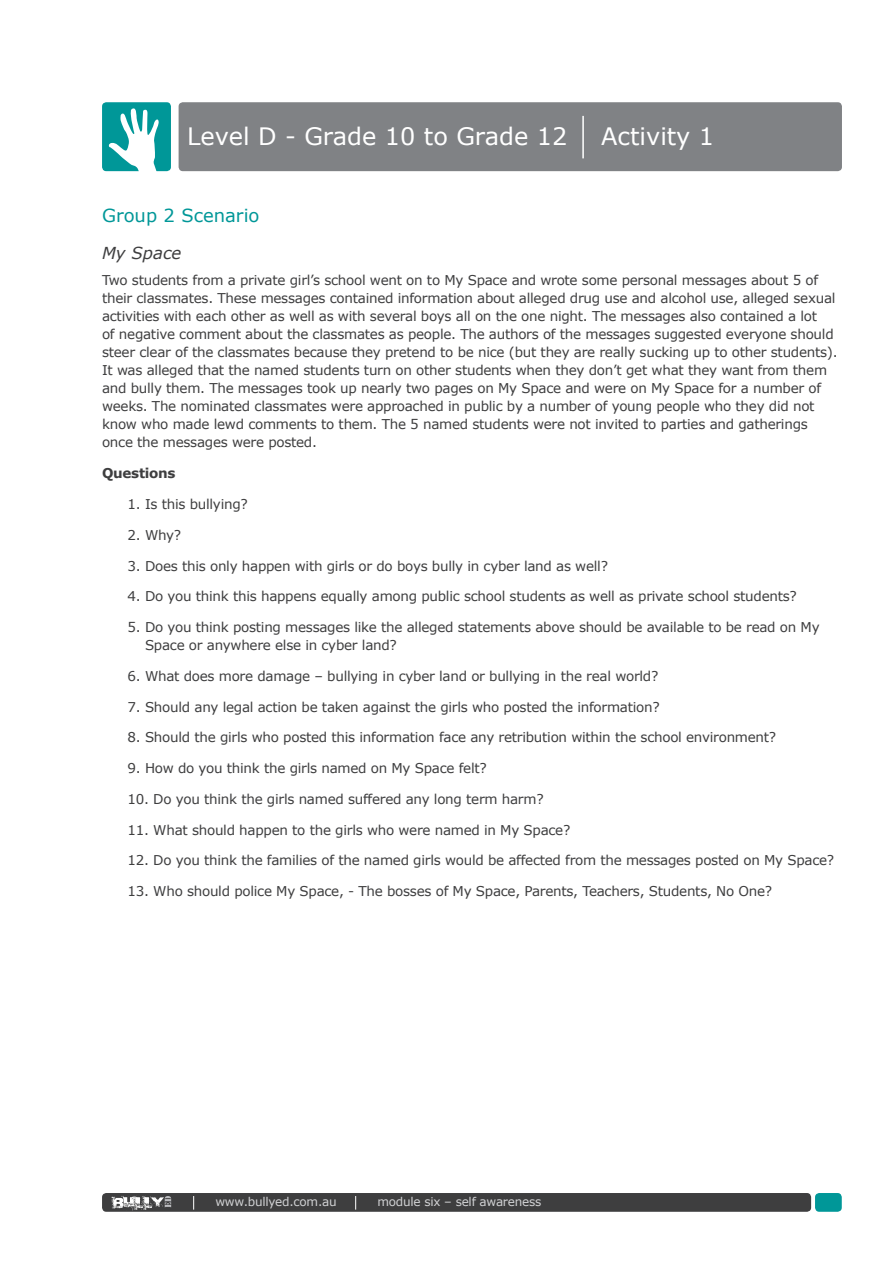
<style>
.page{position:relative;width:893px;height:1263px;background:#fff}
.page>*{position:absolute;margin:0;border:0;box-sizing:border-box;transform-origin:0 0}
.t1{font:24px "Verdana";color:#fff}
.sub_header_6_aqua{font:18px "Verdana";color:#009798}
.sub_header_2{font:italic 16.5px "Verdana";color:#3e3e3f}
.body_copy{font:13.5px/18px "Verdana";letter-spacing:-.02em;color:#3e3e3f}
.body_copy_bold{font:700 13.5px "Verdana";letter-spacing:-.02em;color:#3e3e3f}
.t2{font:12px "Verdana";letter-spacing:-.02em;color:#d1d2d4}
</style>
<div class="page">
<div style="left:815px;top:1193px;width:27px;height:19px;background:#009798;border-radius:4px"></div>
<div style="left:102px;top:1193px;width:709px;height:19px;background:#3e3e3f;border-radius:4px"></div>
<svg style="left:111px;top:1196px;width:60px;height:16px"></svg>
<svg style="left:193px;top:1196px;width:1px;height:13px"></svg>
<svg style="left:355px;top:1196px;width:1px;height:13px"></svg>
<div style="left:179px;top:102px;width:663px;height:69px;background:#808285;border-radius:4px"></div>
<div style="left:102px;top:102px;width:69px;height:69px;background:#009798;border-radius:4px"></div>
<svg style="left:108px;top:108px;width:55px;height:64px"></svg>
<hr style="left:582px;top:116px;width:2px;height:42px;background:#fff">
<p class="t1" style="left:187px;top:121px;width:382px">Level D - Grade 10 to Grade 12</p>
<p class="t1" style="left:601px;top:121px;width:114px">Activity 1</p>
<p class="sub_header_6_aqua" style="left:102px;top:204px;width:159px">Group 2 Scenario</p>
<p class="sub_header_2" style="left:102px;top:242px;width:81px">My Space</p>
<p class="body_copy" style="left:102px;top:271px;width:737px">Two students from a private girl’s school went on to My Space and wrote some personal messages about 5 of their classmates. These messages contained information about alleged drug use and alcohol use, alleged sexual activities with each other as well as with several boys all on the one night. The messages also contained a lot<br>of negative comment about the classmates as people. The authors of the messages suggested everyone should steer clear of the classmates because they pretend to be nice (but they are really sucking up to other students).<br>It was alleged that the named students turn on other students when they don’t get what they want from them and bully them. The messages took up nearly two pages on My Space and were on My Space for a number of weeks. The nominated classmates were approached in public by a number of young people who they did not know who made lewd comments to them. The 5 named students were not invited to parties and gatherings once the messages were posted.</p>
<p class="body_copy_bold" style="left:102px;top:465px;width:75px">Questions</p>
<p class="body_copy" style="left:128px;top:495px;width:122px">1. Is this bullying?</p>
<p class="body_copy" style="left:128px;top:525px;width:55px">2. Why?</p>
<p class="body_copy" style="left:128px;top:556px;width:482px">3. Does this only happen with girls or do boys bully in cyber land as well?</p>
<p class="body_copy" style="left:128px;top:587px;width:671px">4. Do you think this happens equally among public school students as well as private school students?</p>
<p class="body_copy" style="left:145px;top:618px;width:676px;text-indent:-17px">5. Do you think posting messages like the alleged statements above should be available to be read on My<br>Space or anywhere else in cyber land?</p>
<p class="body_copy" style="left:128px;top:666px;width:532px">6. What does more damage – bullying in cyber land or bullying in the real world?</p>
<p class="body_copy" style="left:128px;top:697px;width:534px">7. Should any legal action be taken against the girls who posted the information?</p>
<p class="body_copy" style="left:128px;top:728px;width:650px">8. Should the girls who posted this information face any retribution within the school environment?</p>
<p class="body_copy" style="left:128px;top:759px;width:361px">9. How do you think the girls named on My Space felt?</p>
<p class="body_copy" style="left:128px;top:789px;width:418px">10. Do you think the girls named suffered any long term harm?</p>
<p class="body_copy" style="left:128px;top:820px;width:444px">11. What should happen to the girls who were named in My Space?</p>
<p class="body_copy" style="left:128px;top:851px;width:708px">12. Do you think the families of the named girls would be affected from the messages posted on My Space?</p>
<p class="body_copy" style="left:128px;top:882px;width:646px">13. Who should police My Space, - The bosses of My Space, Parents, Teachers, Students, No One?</p>
<p class="t2" style="left:215px;top:1194px;width:123px">www.bullyed.com.au</p>
<p class="t2" style="left:377px;top:1194px;width:165px">module six – self awareness</p>
</div>
